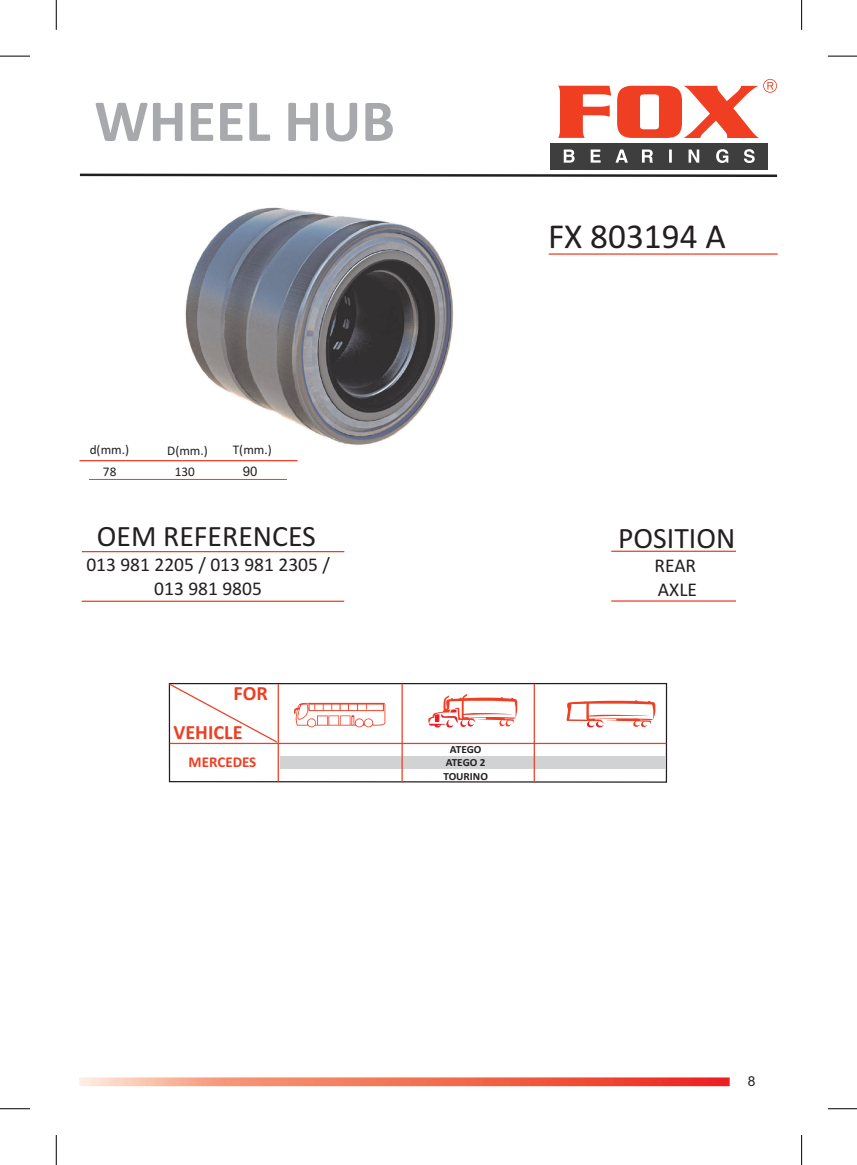
<style>
.page{position:relative;width:857px;height:1165px;background:#fff}
.page>*{position:absolute;margin:0;border:0;box-sizing:border-box;transform-origin:0 0}
.t1{font:700 60px "Calibri";color:#a8a9ad}
.t2{font:35.25px "Calibri";color:#231f20}
.t3{font:29.75px "Calibri";color:#231f20}
.t4{font:700 20.25px "Calibri";color:#ef3e22}
.t5{font:19.5px/23.8px "Calibri";color:#231f20;text-align:center}
.t6{font:700 15px "Calibri";color:#ef3e22}
.t7{font:13.75px "Arial";color:#231f20}
.t8{font:13.25px "Calibri";color:#231f20}
.t9{font:13.25px "Arial";color:#231f20}
.t10{font:700 10.88px/13.2px "Calibri";color:#231f20;text-align:center}
</style>
<div class="page">
<svg style="left:168px;top:682px;width:499px;height:101px"></svg>
<svg style="left:428px;top:694px;width:89px;height:33px"></svg>
<svg style="left:566px;top:694px;width:89px;height:33px"></svg>
<hr style="left:170px;top:743px;width:496px;height:1px;background:#ef3e22">
<hr style="left:278px;top:684px;width:1px;height:98px;background:#ef3e22">
<hr style="left:79px;top:460px;width:218px;height:1px;background:#ef3e22">
<hr style="left:89px;top:479px;width:198px;height:1px;background:#ef3e22">
<div style="left:280px;top:745px;width:385px;height:12px;background:#fff"></div>
<div style="left:280px;top:757px;width:385px;height:12px;background:#d1d2d4"></div>
<img style="left:79px;top:1077px;width:650px;height:9px">
<svg style="left:168px;top:682px;width:110px;height:62px"></svg>
<hr style="left:82px;top:601px;width:262px;height:1px;background:#ef3e22">
<hr style="left:401px;top:684px;width:2px;height:98px;background:#ef3e22">
<hr style="left:533px;top:684px;width:2px;height:98px;background:#ef3e22">
<hr style="left:548px;top:253px;width:229px;height:2px;background:#ef3e22">
<img style="left:185px;top:207px;width:269px;height:238px">
<hr style="left:611px;top:551px;width:125px;height:1px;background:#ef3e22">
<hr style="left:611px;top:600px;width:125px;height:2px;background:#ef3e22">
<hr style="left:82px;top:551px;width:262px;height:1px;background:#ef3e22">
<div style="left:550px;top:143px;width:217px;height:26px;background:#3e3e3f"></div>
<svg style="left:563px;top:150px;width:11px;height:13px"></svg>
<svg style="left:590px;top:150px;width:10px;height:13px"></svg>
<svg style="left:615px;top:150px;width:13px;height:13px"></svg>
<svg style="left:642px;top:150px;width:11px;height:13px"></svg>
<svg style="left:669px;top:150px;width:3px;height:13px"></svg>
<svg style="left:688px;top:150px;width:11px;height:13px"></svg>
<svg style="left:558px;top:79px;width:219px;height:59px"></svg>
<svg style="left:716px;top:149px;width:12px;height:14px"></svg>
<svg style="left:744px;top:149px;width:10px;height:14px"></svg>
<svg style="left:79px;top:173px;width:699px;height:4px"></svg>
<svg style="left:294px;top:703px;width:91px;height:24px"></svg>
<hr style="left:0;top:1108px;width:30px;height:1px;background:#000">
<hr style="left:56px;top:1135px;width:1px;height:30px;background:#000">
<hr style="left:0;top:56px;width:30px;height:1px;background:#000">
<hr style="left:56px;top:0;width:1px;height:30px;background:#000">
<svg style="left:828px;top:56px;width:29px;height:1px"></svg>
<hr style="left:801px;top:0;width:1px;height:30px;background:#000">
<svg style="left:828px;top:1108px;width:29px;height:1px"></svg>
<hr style="left:801px;top:1135px;width:1px;height:30px;background:#000">
<h1 class="t1" style="left:94px;top:96px;width:302px">WHEEL HUB</h1>
<p class="t8" style="left:90px;top:444px;width:41px">d(mm.)</p>
<p class="t8" style="left:167px;top:445px;width:42px">D(mm.)</p>
<p class="t8" style="left:233px;top:444px;width:40px">T(mm.)</p>
<p class="t8" style="left:103px;top:466px;width:15px">78</p>
<p class="t8" style="left:175px;top:466px;width:22px">130</p>
<p class="t9" style="left:243px;top:466px;width:16px">90</p>
<h2 class="t2" style="left:548px;top:222px;width:179px">FX 803194 A</h2>
<h3 class="t3" style="left:97px;top:524px;width:221px">OEM REFERENCES</h3>
<h3 class="t3" style="left:618px;top:526px;width:119px">POSITION</h3>
<p class="t5" style="left:86px;top:554px;width:245px">013 981 2205 / 013 981 2305 /<br>013 981 9805</p>
<p class="t4" style="left:234px;top:685px;width:36px">FOR</p>
<p class="t4" style="left:173px;top:724px;width:71px">VEHICLE</p>
<p class="t6" style="left:189px;top:756px;width:69px">MERCEDES</p>
<p class="t10" style="left:443px;top:744px;width:46px">ATEGO<br>ATEGO 2<br>TOURINO</p>
<p class="t5" style="left:654px;top:555px;width:44px;text-align:left">REAR<br>AXLE</p>
<p class="t7" style="left:747px;top:1076px;width:9px">8</p>
</div>
